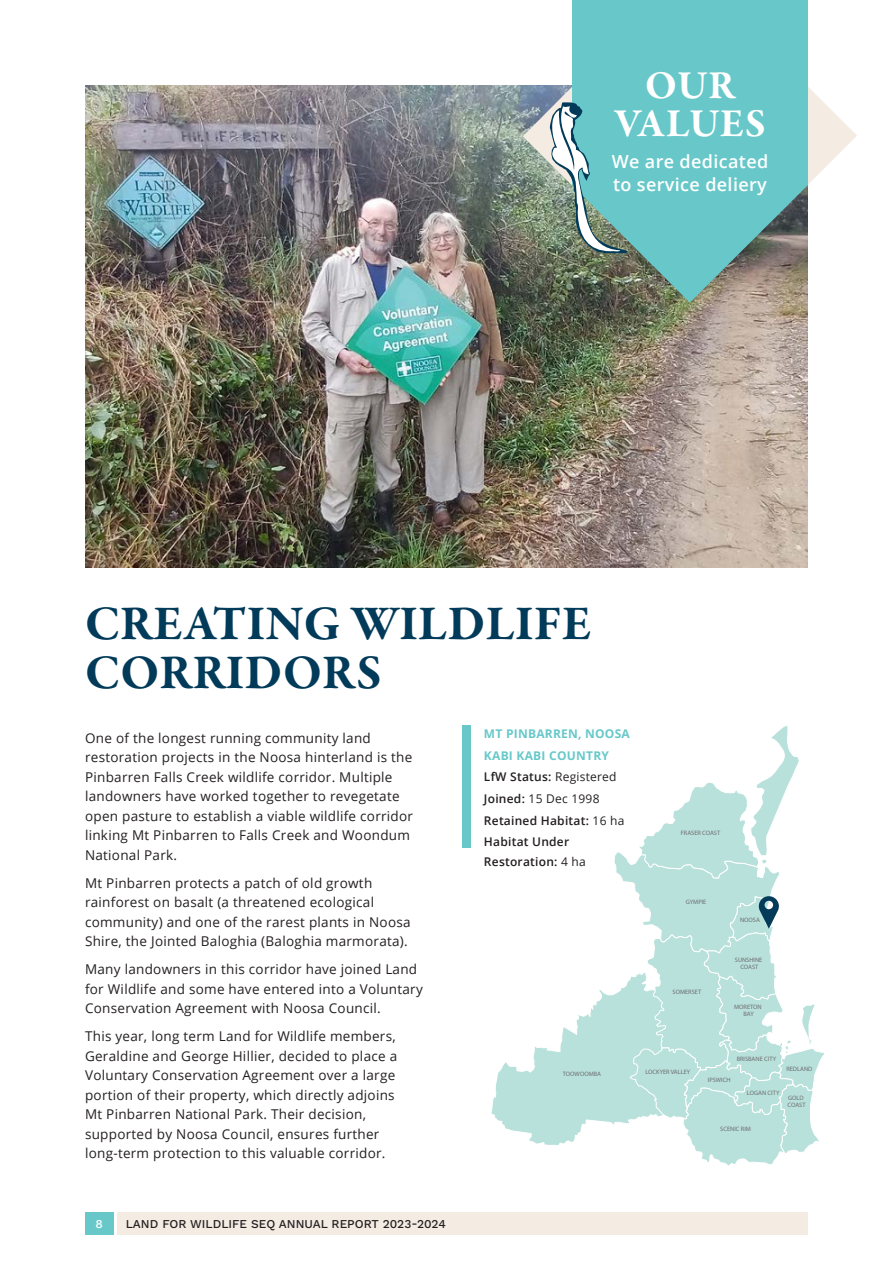
<style>
.page{position:relative;width:893px;height:1263px;background:#fff}
.page>*{position:absolute;margin:0;border:0;box-sizing:border-box;transform-origin:0 0}
.Body_Copy{font:700 49.5px/49.5px "Garamond Premr Pro";color:#023b5a}
.Body_Copy-2{font:700 40.5px/37.5px "Garamond Premr Pro";color:#fff;text-align:center}
.Body_Copy-3{font:600 18px/22.5px "Open Sans";letter-spacing:.02em;color:#fff}
.BODY_COPY{font:13.5px/19.5px "Open Sans";letter-spacing:.02em;color:#231f20}
.BODY_COPY-2{font:600 12px/19.5px "Open Sans";letter-spacing:.02em;color:#231f20}
.t1{font:12px "Work Sans";color:#231f20}
.BODY_COPY-3{font:700 12px "Open Sans";letter-spacing:.02em;color:#68c8c9}
.BODY_COPY-4{font:12px "Open Sans";letter-spacing:.02em;color:#231f20}
.t2{font:12px "Work Sans";color:#fff}
.t3{font:6.3px/6.8px "Myriad Pro";color:#6c6d70;text-align:center}
.s1{font-weight:400}
.s2{font-weight:600}
</style>
<div class="page">
<div style="left:85px;top:1212px;width:28px;height:23px;background:#68c8c9"></div>
<div style="left:118px;top:1212px;width:690px;height:23px;background:#f4ece3"></div>
<svg style="left:491px;top:726px;width:333px;height:440px"></svg>
<div style="left:463px;top:725px;width:8px;height:123px;background:#68c8c9"></div>
<img style="left:85px;top:85px;width:723px;height:483px">
<svg style="left:523px;top:85px;width:334px;height:100px"></svg>
<svg style="left:572px;top:0;width:236px;height:303px;background:#6bb8b6"></svg>
<svg style="left:548px;top:102px;width:80px;height:151px;background:#81b6b2"></svg>
<p class="Body_Copy-2" style="left:614px;top:67px;width:153px">OUR<br>VALUES</p>
<p class="Body_Copy-3" style="left:612px;top:150px;width:158px">We are dedicated to service deliery</p>
<p class="Body_Copy" style="left:85px;top:599px;width:508px">CREATING WILDLIFE<br>CORRIDORS</p>
<p class="BODY_COPY" style="left:85px;top:728px;width:330px">One of the longest running community land restoration projects in the Noosa hinterland is the Pinbarren Falls Creek wildlife corridor. Multiple landowners have worked together to revegetate open pasture to establish a viable wildlife corridor linking Mt Pinbarren to Falls Creek and Woondum National Park.</p>
<p class="BODY_COPY" style="left:85px;top:873px;width:327px">Mt Pinbarren protects a patch of old growth rainforest on basalt (a threatened ecological community) and one of the rarest plants in Noosa Shire, the Jointed Baloghia (Baloghia marmorata).</p>
<p class="BODY_COPY" style="left:85px;top:959px;width:339px">Many landowners in this corridor have joined Land for Wildlife and some have entered into a Voluntary<br>Conservation Agreement with Noosa Council.</p>
<p class="BODY_COPY" style="left:85px;top:1026px;width:314px">This year, long term Land for Wildlife members, Geraldine and George Hillier, decided to place a Voluntary Conservation Agreement over a large portion of their property, which directly adjoins Mt Pinbarren National Park. Their decision, supported by Noosa Council, ensures further long-term protection to this valuable corridor.</p>
<p class="t2" style="left:95px;top:1214px;width:9px">8</p>
<p class="t1" style="left:126px;top:1214px;width:322px">LAND FOR WILDLIFE SEQ ANNUAL REPORT 2023-2024</p>
<p class="BODY_COPY-3" style="left:484px;top:725px;width:147px">MT PINBARREN, NOOSA</p>
<p class="BODY_COPY-3" style="left:484px;top:747px;width:127px">KABI KABI COUNTRY</p>
<p class="BODY_COPY-2" style="left:484px;top:767px;width:134px">LfW Status: <span class="s1">Registered</span></p>
<p class="BODY_COPY-4" style="left:484px;top:790px;width:117px"><span class="s2">Joined:</span> 15 Dec 1998</p>
<p class="BODY_COPY-2" style="left:484px;top:810px;width:142px">Retained Habitat: <span class="s1">16 ha</span></p>
<p class="BODY_COPY-2" style="left:484px;top:832px;width:103px">Habitat Under<br>Restoration: <span class="s1">4 ha</span></p>
<p class="t3" style="left:681px;top:830px;width:41px">FRASER COAST</p>
<p class="t3" style="left:686px;top:898px;width:22px">GYMPIE</p>
<p class="t3" style="left:673px;top:988px;width:30px">SOMERSET</p>
<p class="t3" style="left:740px;top:917px;width:21px">NOOSA</p>
<p class="t3" style="left:735px;top:956px;width:29px">SUNSHINE<br>COAST</p>
<p class="t3" style="left:734px;top:1004px;width:29px">MORETON<br>BAY</p>
<p class="t3" style="left:563px;top:1070px;width:40px">TOOWOOMBA</p>
<p class="t3" style="left:645px;top:1069px;width:46px">LOCKYER VALLEY</p>
<p class="t3" style="left:737px;top:1056px;width:41px">BRISBANE CITY</p>
<p class="t3" style="left:708px;top:1076px;width:24px">IPSWICH</p>
<p class="t3" style="left:786px;top:1065px;width:28px">REDLAND</p>
<p class="t3" style="left:747px;top:1089px;width:34px">LOGAN CITY</p>
<p class="t3" style="left:720px;top:1125px;width:32px">SCENIC RIM</p>
<p class="t3" style="left:788px;top:1095px;width:19px;text-align:left">GOLD<br>COAST</p>
</div>
